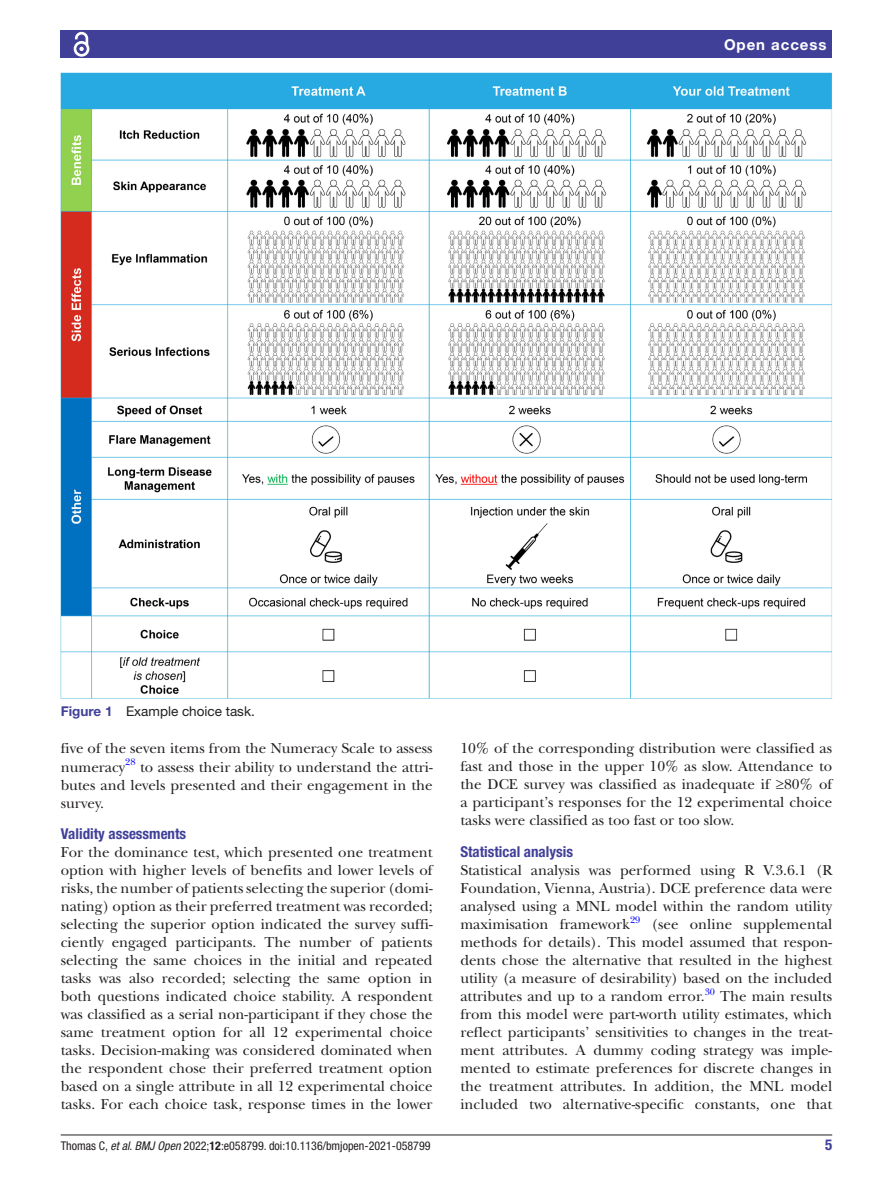
<style>
.page{position:relative;width:893px;height:1191px;background:#fff}
.page>*{position:absolute;margin:0;border:0;box-sizing:border-box;transform-origin:0 0}
.t1{font:15px/18px "New Baskerville";color:#231f20;text-align:justify}
.t2{font:700 condensed 15px "Helvetica Neue LT Std";color:#414099}
.t3{font:700 15px "Helvetica Neue LT Std";letter-spacing:.065em;color:#fff}
.t4{font:13.5px "Helvetica Neue LT Std";color:#231f20}
.t5{font:condensed 12px "Helvetica Neue LT Std";color:#231f20}
.t6{font:9.9px "New Baskerville";color:#00f}
.s1{font-weight:700;color:#414099}
.s2{font-style:italic}
.s3{font-weight:700}
</style>
<div class="page">
<hr style="left:61px;top:1134px;width:771px;height:1px;background:#231f20">
<div style="left:61px;top:31px;width:771px;height:27px;background:#414099"></div>
<svg style="left:73px;top:31px;width:17px;height:26px"></svg>
<img style="left:61px;top:73px;width:771px;height:625px">
<p class="t3" style="left:724px;top:35px;width:104px">Open access</p>
<p class="t4" style="left:61px;top:703px;width:196px"><span class="s1">Figure 1</span> Example choice task.</p>
<p class="t1" style="left:61px;top:739px;width:373px;line-height:18.5px">five of the seven items from the Numeracy Scale to assess numeracy</p>
<p class="t6" style="left:125px;top:756px;width:12px">28</p>
<p class="t1" style="left:61px;top:758px;width:373px;text-indent:79px">to assess their ability to understand the attri&shy;butes and levels presented and their engagement in the survey.</p>
<p class="t2" style="left:61px;top:825px;width:127px">Validity assessments</p>
<p class="t1" style="left:61px;top:843px;width:373px">For the dominance test, which presented one treatment option with higher levels of benefits and lower levels of risks, the number of patients selecting the superior (domi&shy;nating) option as their preferred treatment was recorded; selecting the superior option indicated the survey suffi&shy;ciently engaged participants. The number of patients selecting the same choices in the initial and repeated tasks was also recorded; selecting the same option in both questions indicated choice stability. A respondent was classified as a serial non-participant if they chose the same treatment option for all 12 experimental choice tasks. Decision-making was considered dominated when the respondent chose their preferred treatment option based on a single attribute in all 12 experimental choice tasks. For each choice task, response times in the lower</p>
<p class="t1" style="left:460px;top:739px;width:373px">10% of the corresponding distribution were classified as fast and those in the upper 10% as slow. Attendance to the DCE survey was classified as inadequate if ≥80% of a participant’s responses for the 12 experimental choice tasks were classified as too fast or too slow.</p>
<p class="t2" style="left:460px;top:843px;width:114px">Statistical analysis</p>
<p class="t1" style="left:460px;top:861px;width:373px">Statistical analysis was performed using R V.3.6.1 (R Foundation, Vienna, Austria). DCE preference data were analysed using a MNL model within the random utility maximisation framework<sup>29</sup></p>
<p class="t1" style="left:460px;top:915px;width:373px;text-indent:191px">(see online supplemental methods for details). This model assumed that respon&shy;dents chose the alternative that resulted in the highest utility (a measure of desirability) based on the included attributes and up to a random error.<sup>30</sup> The main results from this model were part-worth utility estimates, which reflect participants’ sensitivities to changes in the treat&shy;ment attributes. A dummy coding strategy was imple&shy;mented to estimate preferences for discrete changes in the treatment attributes. In addition, the MNL model included two alternative-specific constants, one that</p>
<p class="t5" style="left:61px;top:1138px;width:371px">Thomas C, <span class="s2">et al</span>. <span class="s2">BMJ Open</span> 2022;<span class="s3">12</span>:e058799. doi:10.1136/bmjopen-2021-058799</p>
<p class="t2" style="left:825px;top:1135px;width:9px">5</p>
</div>
